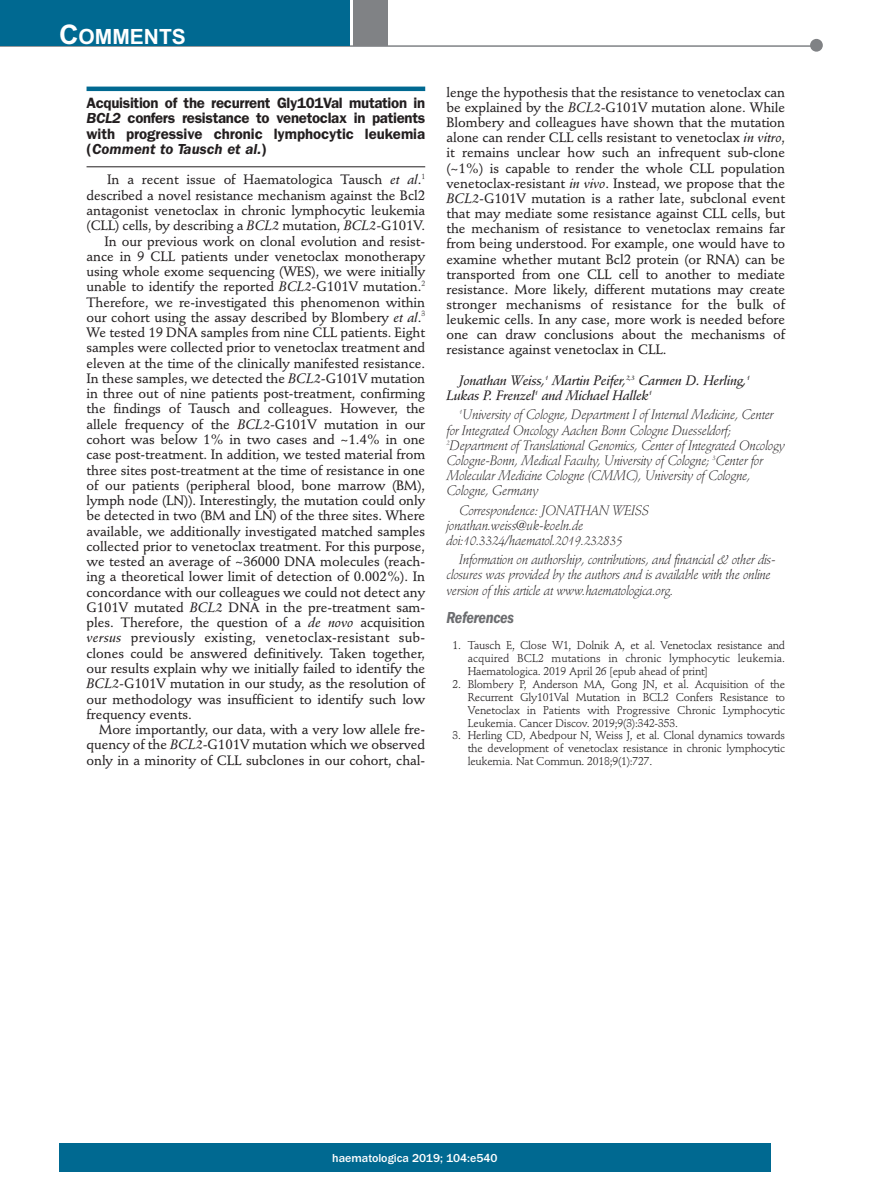
<style>
.page{position:relative;width:893px;height:1191px;background:#fff}
.page>*{position:absolute;margin:0;border:0;box-sizing:border-box;transform-origin:0 0}
.t1{font:700 21px "Arial";color:#fff}
.t2{font:italic 600 condensed 16.5px "Franklin Gothic";letter-spacing:-.02em;color:#6c6d70}
.t3{font:600 15px/15.3px "Franklin Gothic";letter-spacing:-.005em;color:#231f20;text-align:justify}
.t4{font:500 13.5px/15.1px "Stempel Schneidler";letter-spacing:-.005em;color:#231f20;text-align:justify}
.t5{font:italic 300 13.5px/15.1px "Stempel Schneidler";letter-spacing:-.02em;color:#231f20}
.t6{font:italic 13.5px/15.1px "Stempel Schneidler Med";letter-spacing:-.02em;color:#231f20}
.t7{font:500 13.5px "Stempel Schneidler";letter-spacing:.015em;color:#231f20}
.t8{font:500 12px "Franklin Gothic";color:#fff}
.t9{font:11.25px/12.9px "Stempel Schneidler";letter-spacing:-.02em;color:#231f20;text-align:justify}
.s1{font-size:27px}
.s2{font-style:italic}
.s3{font-family:"Stempel Schneidler Med";font-weight:400;font-style:italic}
</style>
<div class="page">
<hr style="left:87px;top:87px;width:338px;height:4px;background:#006991">
<hr style="left:87px;top:166px;width:338px;height:1px;background:#231f20">
<div style="left:59px;top:1143px;width:712px;height:28px;background:#006991"></div>
<hr style="left:0;top:45px;width:820px;height:2px;background:#808285">
<div style="left:810px;top:39px;width:13px;height:13px;background:#808285;border-radius:50%"></div>
<div style="left:354px;top:0;width:34px;height:45px;background:#808285"></div>
<div style="left:0;top:0;width:350px;height:45px;background:#006991"></div>
<h1 class="t1" style="left:59px;top:25px;width:128px"><span class="s1">C</span>OMMENTS</h1>
<p class="t3" style="left:87px;top:97px;width:340px">Acquisition of the recurrent Gly101Val mutation in <span class="s2">BCL2</span> confers resistance to venetoclax in patients with progressive chronic lymphocytic leukemia (<span class="s2">Comment to Tausch et al.</span>)</p>
<p class="t4" style="left:107px;top:173px;width:319px">In a recent issue of Haematologica Tausch <span class="s3">et al</span>.<sup>1</sup></p>
<p class="t4" style="left:87px;top:189px;width:340px">described a novel resistance mechanism against the Bcl2</p>
<p class="t4" style="left:87px;top:204px;width:340px">antagonist venetoclax in chronic lymphocytic leukemia</p>
<p class="t4" style="left:87px;top:219px;width:340px">(CLL) cells, by describing a <span class="s3">BCL2</span> mutation, <span class="s3">BCL2-</span>G101V.</p>
<p class="t4" style="left:104px;top:235px;width:322px">In our previous work on clonal evolution and resist-</p>
<p class="t4" style="left:87px;top:250px;width:340px">ance in 9 CLL patients under venetoclax monotherapy</p>
<p class="t4" style="left:87px;top:265px;width:340px">using whole exome sequencing (WES), we were initially</p>
<p class="t4" style="left:87px;top:280px;width:340px">unable to identify the reported <span class="s3">BCL2-</span>G101V mutation.<sup>2</sup></p>
<p class="t4" style="left:87px;top:296px;width:340px">Therefore, we re-investigated this phenomenon within</p>
<p class="t4" style="left:87px;top:311px;width:340px">our cohort using the assay described by Blombery <span class="s3">et al</span>.<sup>3</sup></p>
<p class="t4" style="left:87px;top:326px;width:340px">We tested 19 DNA samples from nine CLL patients. Eight</p>
<p class="t4" style="left:87px;top:341px;width:340px">samples were collected prior to venetoclax treatment and</p>
<p class="t4" style="left:87px;top:357px;width:340px">eleven at the time of the clinically manifested resistance.</p>
<p class="t4" style="left:87px;top:372px;width:340px">In these samples, we detected the <span class="s3">BCL2-</span>G101V mutation</p>
<p class="t4" style="left:87px;top:387px;width:340px">in three out of nine patients post-treatment, confirming</p>
<p class="t4" style="left:87px;top:402px;width:340px">the findings of Tausch and colleagues. However, the</p>
<p class="t4" style="left:87px;top:418px;width:340px">allele frequency of the <span class="s3">BCL2-</span>G101V mutation in our</p>
<p class="t4" style="left:87px;top:433px;width:340px">cohort was below 1% in two cases and ~1.4% in one</p>
<p class="t4" style="left:87px;top:448px;width:340px">case post-treatment. In addition, we tested material from</p>
<p class="t4" style="left:87px;top:463px;width:340px">three sites post-treatment at the time of resistance in one</p>
<p class="t4" style="left:87px;top:479px;width:340px">of our patients (peripheral blood, bone marrow (BM),</p>
<p class="t4" style="left:87px;top:494px;width:340px">lymph node (LN)). Interestingly, the mutation could only</p>
<p class="t4" style="left:87px;top:509px;width:340px">be detected in two (BM and LN) of the three sites. Where</p>
<p class="t4" style="left:87px;top:525px;width:340px">available, we additionally investigated matched samples</p>
<p class="t4" style="left:87px;top:540px;width:340px">collected prior to venetoclax treatment. For this purpose,</p>
<p class="t4" style="left:87px;top:555px;width:340px">we tested an average of ~36000 DNA molecules (reach-</p>
<p class="t4" style="left:87px;top:570px;width:340px">ing a theoretical lower limit of detection of 0.002%). In</p>
<p class="t4" style="left:87px;top:586px;width:340px">concordance with our colleagues we could not detect any</p>
<p class="t4" style="left:87px;top:601px;width:340px">G101V mutated <span class="s3">BCL2</span> DNA in the pre-treatment sam-</p>
<p class="t4" style="left:87px;top:616px;width:340px">ples. Therefore, the question of a <span class="s3">de novo</span> acquisition</p>
<p class="t7" style="left:87px;top:632px;width:340px"><span class="s3">versus</span> previously existing, venetoclax-resistant sub-</p>
<p class="t4" style="left:87px;top:647px;width:340px">clones could be answered definitively. Taken together,</p>
<p class="t4" style="left:87px;top:662px;width:340px">our results explain why we initially failed to identify the</p>
<p class="t4" style="left:87px;top:677px;width:340px"><span class="s3">BCL2-</span>G101V mutation in our study, as the resolution of</p>
<p class="t4" style="left:87px;top:692px;width:340px">our methodology was insufficient to identify such low</p>
<p class="t4" style="left:87px;top:708px;width:107px">frequency events.</p>
<p class="t4" style="left:99px;top:723px;width:327px">More importantly, our data, with a very low allele fre-</p>
<p class="t4" style="left:87px;top:738px;width:340px">quency of the <span class="s3">BCL2-</span>G101V mutation which we observed</p>
<p class="t4" style="left:87px;top:753px;width:340px">only in a minority of CLL subclones in our cohort, chal-</p>
<p class="t4" style="left:446px;top:86px;width:340px">lenge the hypothesis that the resistance to venetoclax can be explained by the <span class="s3">BCL2-</span>G101V mutation alone. While Blombery and colleagues have shown that the mutation alone can render CLL cells resistant to venetoclax <span class="s3">in vitro</span>, it remains unclear how such an infrequent sub-clone (~1%) is capable to render the whole CLL population venetoclax-resistant <span class="s3">in vivo</span>. Instead, we propose that the <span class="s3">BCL2-</span>G101V mutation is a rather late, subclonal event that may mediate some resistance against CLL cells, but the mechanism of resistance to venetoclax remains far from being understood. For example, one would have to examine whether mutant Bcl2 protein (or RNA) can be transported from one CLL cell to another to mediate resistance. More likely, different mutations may create stronger mechanisms of resistance for the bulk of leukemic cells. In any case, more work is needed before one can draw conclusions about the mechanisms of resistance against venetoclax in CLL.</p>
<p class="t6" style="left:446px;top:374px;width:305px;text-indent:13px">Jonathan Weiss,<sup>1</sup> Martin Peifer,<sup>2,3</sup> Carmen D. Herling,<sup>1<br></sup>Lukas P. Frenzel<sup>1</sup> and Michael Hallek<sup>1</sup></p>
<p class="t5" style="left:446px;top:408px;width:340px;text-indent:13px"><sup>1</sup>University of Cologne, Department I of Internal Medicine, Center for Integrated Oncology Aachen Bonn Cologne Duesseldorf; <sup>2</sup>Department of Translational Genomics, Center of Integrated Oncology Cologne-Bonn, Medical Faculty, University of Cologne; <sup>3</sup>Center for Molecular Medicine Cologne (CMMC), University of Cologne, Cologne, Germany</p>
<p class="t5" style="left:446px;top:503px;width:204px;text-indent:13px">Correspondence: JONATHAN WEISS jonathan.weiss@uk-koeln.de doi:10.3324/haematol.2019.232835</p>
<p class="t5" style="left:446px;top:553px;width:331px;text-indent:13px">Information on authorship, contributions, and financial &amp; other dis&shy;closures was provided by the authors and is available with the online version of this article at www.haematologica.org.</p>
<p class="t2" style="left:446px;top:612px;width:69px">References</p>
<p class="t9" style="left:468px;top:640px;width:319px;text-indent:-15px">1. Tausch E, Close W1, Dolnik A, et al. Venetoclax resistance and acquired BCL2 mutations in chronic lymphocytic leukemia.<br>Haematologica. 2019 April 26 [epub ahead of print]</p>
<p class="t9" style="left:468px;top:678px;width:319px;text-indent:-15px">2. Blombery P, Anderson MA, Gong JN, et al. Acquisition of the Recurrent Gly101Val Mutation in BCL2 Confers Resistance to Venetoclax in Patients with Progressive Chronic Lymphocytic Leukemia. Cancer Discov. 2019;9(3):342-353.</p>
<p class="t9" style="left:468px;top:730px;width:319px;text-indent:-15px">3. Herling CD, Abedpour N, Weiss J, et al. Clonal dynamics towards the development of venetoclax resistance in chronic lymphocytic leukemia. Nat Commun. 2018;9(1):727.</p>
<p class="t8" style="left:332px;top:1150px;width:167px">haematologica 2019; 104:e540</p>
</div>
